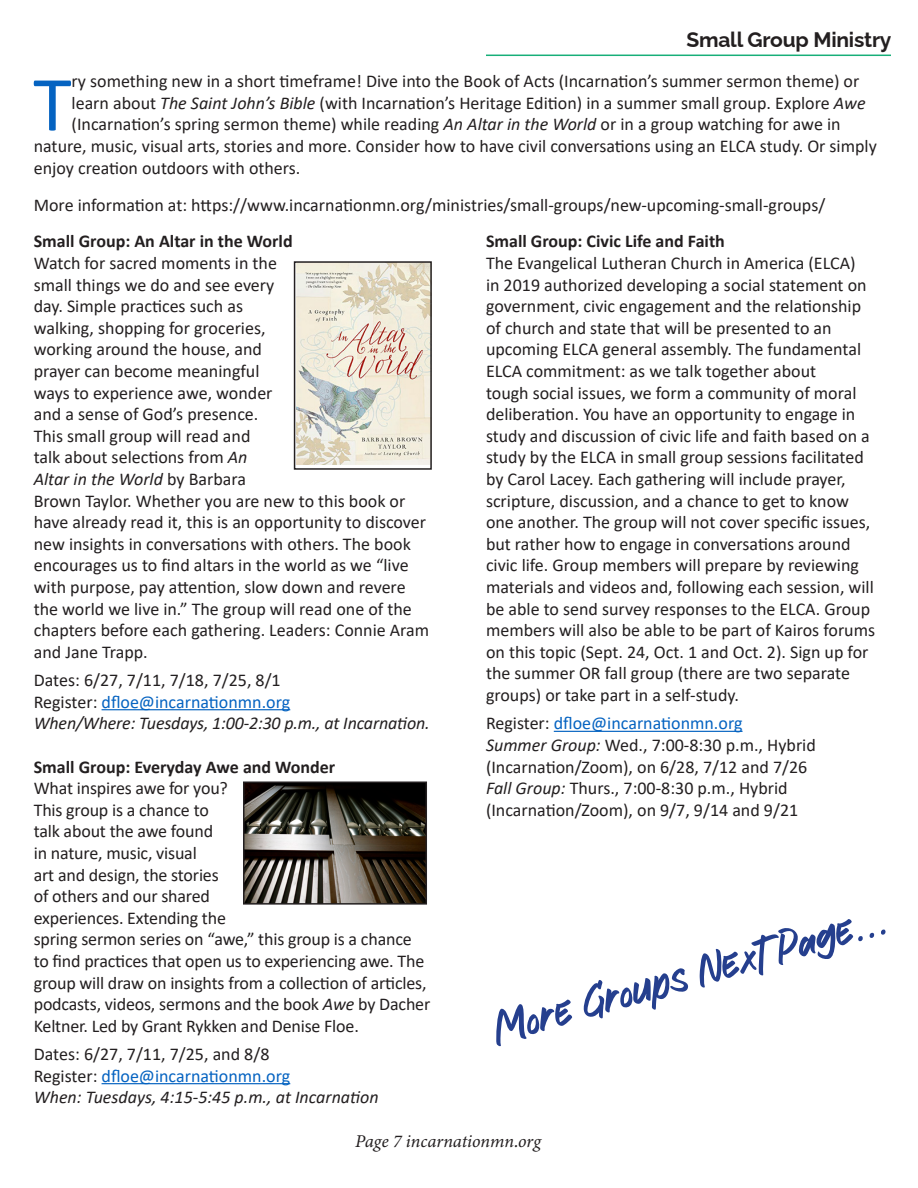
<style>
.page{position:relative;width:918px;height:1188px;background:#fff}
.page>*{position:absolute;margin:0;border:0;box-sizing:border-box;transform-origin:0 0}
.Text{font:78.9px "Calibri";color:#0563c1}
.t1{font:45px "Straight";color:#253f8e}
.Headline{font:100 21px "Raleway";letter-spacing:-.01em;color:#231f20}
.Text-2{font:18px/21.6px "Calibri";color:#231f20}
.t2{font:italic 18px "Calibri";letter-spacing:-.01em;color:#231f20}
.heading_3{font:700 18px "Calibri";color:#231f20}
.t3{font:18px "Calibri";color:#0563c1}
.t4{font:italic 18px "Minion Variable Concept";color:#231f20}
.s1{font-style:italic}
.s2{color:#231f20}
.s3{color:#0563c1}
</style>
<div class="page">
<hr style="left:486px;top:55px;width:405px;height:1px;background:#17af79">
<hr style="left:102px;top:709px;width:188px;height:1px;background:#0563c1">
<hr style="left:102px;top:1083px;width:188px;height:1px;background:#0563c1">
<hr style="left:554px;top:731px;width:189px;height:1px;background:#0563c1">
<img style="left:246px;top:785px;width:178px;height:117px">
<div style="left:243px;top:782px;width:184px;height:123px;border:2px solid #231f20"></div>
<img style="left:297px;top:264px;width:132px;height:200px">
<div style="left:294px;top:261px;width:138px;height:209px;border:2px solid #231f20"></div>
<p class="Headline" style="left:686px;top:23px;width:207px">Small Group Ministry</p>
<p class="Text" style="left:33px;top:49px;width:40px">T</p>
<p class="Text-2" style="left:72px;top:70px;width:789px">ry something new in a short timeframe! Dive into the Book of Acts (Incarnation’s summer sermon theme) or</p>
<p class="Text-2" style="left:72px;top:92px;width:796px">learn about <span class="s1">The Saint John’s Bible</span> (with Incarnation’s Heritage Edition) in a summer small group. Explore <span class="s1">Awe</span></p>
<p class="Text-2" style="left:72px;top:113px;width:771px">(Incarnation’s spring sermon theme) while reading <span class="s1">An Altar in the World</span> or in a group watching for awe in</p>
<p class="Text-2" style="left:34px;top:135px;width:845px">nature, music, visual arts, stories and more. Consider how to have civil conversations using an ELCA study. Or simply</p>
<p class="Text-2" style="left:34px;top:156px;width:268px">enjoy creation outdoors with others.</p>
<p class="Text-2" style="left:34px;top:194px;width:793px">More information at: https://www.incarnationmn.org/ministries/small-groups/new-upcoming-small-groups/</p>
<p class="heading_3" style="left:34px;top:229px;width:260px">Small Group: An Altar in the World</p>
<p class="Text-2" style="left:34px;top:252px;width:397px">Watch for sacred moments in the<br>small things we do and see every<br>day. Simple practices such as<br>walking, shopping for groceries,<br>working around the house, and<br>prayer can become meaningful<br>ways to experience awe, wonder<br>and a sense of God’s presence.<br>This small group will read and<br>talk about selections from <span class="s1">An<br>Altar in the World</span> by Barbara<br>Brown Taylor. Whether you are new to this book or have already read it, this is an opportunity to discover new insights in conversations with others. The book encourages us to find altars in the world as we “live with purpose, pay attention, slow down and revere the world we live in.” The group will read one of the chapters before each gathering. Leaders: Connie Aram and Jane Trapp.</p>
<p class="Text-2" style="left:34px;top:669px;width:249px">Dates: 6/27, 7/11, 7/18, 7/25, 8/1</p>
<p class="t3" style="left:34px;top:689px;width:258px"><span class="s2">Register:</span> dfloe@incarnationmn.org</p>
<p class="t2" style="left:34px;top:711px;width:397px">When/Where: Tuesdays, 1:00-2:30 p.m., at Incarnation.</p>
<p class="heading_3" style="left:34px;top:754px;width:303px">Small Group: Everyday Awe and Wonder</p>
<p class="Text-2" style="left:34px;top:777px;width:398px">What inspires awe for you?<br>This group is a chance to<br>talk about the awe found<br>in nature, music, visual<br>art and design, the stories<br>of others and our shared<br>experiences. Extending the<br>spring sermon series on “awe,” this group is a chance to find practices that open us to experiencing awe. The group will draw on insights from a collection of articles, podcasts, videos, sermons and the book <span class="s1">Awe</span> by Dacher Keltner. Led by Grant Rykken and Denise Floe.</p>
<p class="Text-2" style="left:34px;top:1043px;width:237px">Dates: 6/27, 7/11, 7/25, and 8/8</p>
<p class="t3" style="left:34px;top:1063px;width:258px"><span class="s2">Register:</span> dfloe@incarnationmn.org</p>
<p class="t2" style="left:34px;top:1085px;width:346px">When: Tuesdays, 4:15-5:45 p.m., at Incarnation</p>
<p class="heading_3" style="left:486px;top:229px;width:240px">Small Group: Civic Life and Faith</p>
<p class="Text-2" style="left:486px;top:252px;width:391px">The Evangelical Lutheran Church in America (ELCA)<br>in 2019 authorized developing a social statement on government, civic engagement and the relationship of church and state that will be presented to an upcoming ELCA general assembly. The fundamental ELCA commitment: as we talk together about<br>tough social issues, we form a community of moral deliberation. You have an opportunity to engage in study and discussion of civic life and faith based on a study by the ELCA in small group sessions facilitated by Carol Lacey. Each gathering will include prayer, scripture, discussion, and a chance to get to know one another. The group will not cover specific issues, but rather how to engage in conversations around civic life. Group members will prepare by reviewing materials and videos and, following each session, will be able to send survey responses to the ELCA. Group members will also be able to be part of Kairos forums on this topic (Sept. 24, Oct. 1 and Oct. 2). Sign up for the summer OR fall group (there are two separate groups) or take part in a self-study.</p>
<p class="Text-2" style="left:486px;top:712px;width:331px">Register: <span class="s3">dfloe@incarnationmn.org<br></span><span class="s1">Summer Group:</span> Wed., 7:00-8:30 p.m., Hybrid (Incarnation/Zoom), on 6/28, 7/12 and 7/26</p>
<p class="Text-2" style="left:486px;top:777px;width:314px"><span class="s1">Fall Group:</span> Thurs., 7:00-8:30 p.m., Hybrid (Incarnation/Zoom), on 9/7, 9/14 and 9/21</p>
<p class="t1" style="left:484px;top:1002px;width:409px;rotate:-16deg">More Groups Next Page...</p>
<p class="t4" style="left:355px;top:1128px;width:187px">Page 7 incarnationmn.org</p>
</div>
